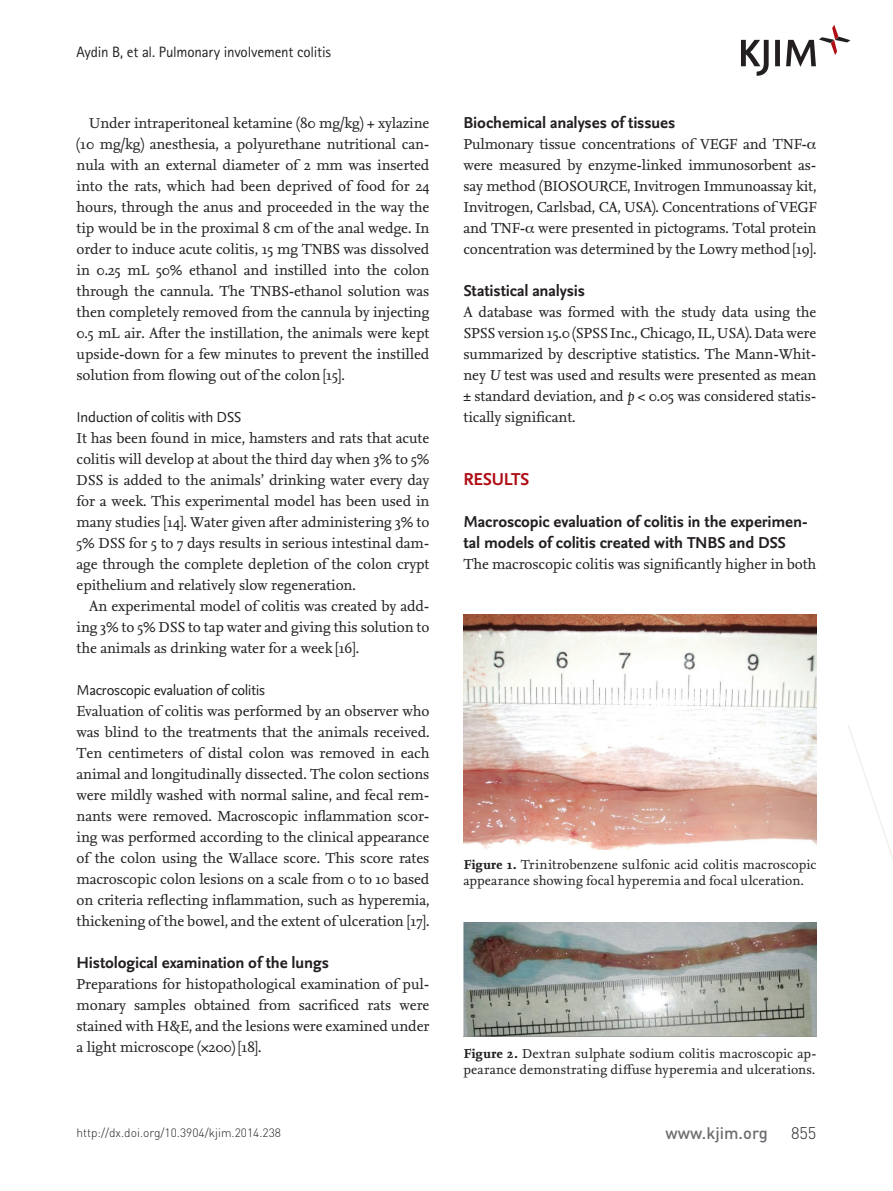
<style>
.page{position:relative;width:893px;height:1191px;background:#fff}
.page>*{position:absolute;margin:0;border:0;box-sizing:border-box;transform-origin:0 0}
.제목1{font:700 18px "Nexus Sans";letter-spacing:-.02em;color:#b00d15}
.제목2{font:700 16.5px/21px "Nexus Sans";letter-spacing:-.01em;color:#231f20}
.t1{font:500 16.5px "DIN Pro";color:#6c6d70}
.t2{font:300 16.5px "DIN Pro";color:#231f20}
.제목밑본문{font:15px/21px "Nexus Serif";letter-spacing:-.015em;color:#231f20;text-align:justify}
.들였쓰기_본문{font:15px/21px "Nexus Serif";letter-spacing:-.01em;color:#231f20;text-align:justify}
.제목3{font:15px "Nexus Sans";letter-spacing:-.025em;color:#231f20}
.t3{font:15px "Rotis Sans Serif Std";letter-spacing:-.015em;color:#231f20}
.그림설명{font:13.5px/16.2px "Nexus Serif";letter-spacing:.005em;color:#231f20}
.t4{font:300 12px "DIN Pro";color:#231f20}
.s1{font-style:italic}
.s2{font-weight:700}
</style>
<div class="page">
<svg style="left:741px;top:25px;width:109px;height:51px"></svg>
<svg style="left:848px;top:725px;width:45px;height:135px"></svg>
<img style="left:463px;top:614px;width:353px;height:235px">
<img style="left:463px;top:922px;width:353px;height:114px">
<p class="t3" style="left:77px;top:43px;width:256px">Aydin B, et al. Pulmonary involvement colitis</p>
<p class="들였쓰기_본문" style="left:77px;top:112px;width:354px;text-indent:13px">Under intraperitoneal ketamine (80 mg/kg) + xylazine (10 mg/kg) anesthesia, a polyurethane nutritional can&shy;nula with an external diameter of 2 mm was inserted into the rats, which had been deprived of food for 24 hours, through the anus and proceeded in the way the tip would be in the proximal 8 cm of the anal wedge. In order to induce acute colitis, 15 mg TNBS was dissolved in 0.25 mL 50% ethanol and instilled into the colon through the cannula. The TNBS-ethanol solution was then completely removed from the cannula by injecting 0.5 mL air. After the instillation, the animals were kept upside-down for a few minutes to prevent the instilled solution from flowing out of the colon [15].</p>
<p class="제목3" style="left:77px;top:407px;width:166px">Induction of colitis with DSS</p>
<p class="제목밑본문" style="left:77px;top:427px;width:354px">It has been found in mice, hamsters and rats that acute colitis will develop at about the third day when 3% to 5% DSS is added to the animals’ drinking water every day for a week. This experimental model has been used in many studies [14]. Water given after administering 3% to 5% DSS for 5 to 7 days results in serious intestinal dam&shy;age through the complete depletion of the colon crypt epithelium and relatively slow regeneration.</p>
<p class="들였쓰기_본문" style="left:77px;top:595px;width:354px;text-indent:13px">An experimental model of colitis was created by add&shy;ing 3% to 5% DSS to tap water and giving this solution to the animals as drinking water for a week [16].</p>
<p class="제목3" style="left:77px;top:680px;width:190px">Macroscopic evaluation of colitis</p>
<p class="제목밑본문" style="left:77px;top:700px;width:354px">Evaluation of colitis was performed by an observer who was blind to the treatments that the animals received.<br>Ten centimeters of distal colon was removed in each animal and longitudinally dissected. The colon sections were mildly washed with normal saline, and fecal rem&shy;nants were removed. Macroscopic inflammation scor&shy;ing was performed according to the clinical appearance of the colon using the Wallace score. This score rates macroscopic colon lesions on a scale from 0 to 10 based on criteria reflecting inflammation, such as hyperemia, thickening of the bowel, and the extent of ulceration [17].</p>
<p class="제목2" style="left:77px;top:951px;width:254px">Histological examination of the lungs</p>
<p class="제목밑본문" style="left:77px;top:973px;width:354px">Preparations for histopathological examination of pul&shy;monary samples obtained from sacrificed rats were stained with H&amp;E, and the lesions were examined under a light microscope (×200) [18].</p>
<p class="제목2" style="left:463px;top:111px;width:213px">Biochemical analyses of tissues</p>
<p class="제목밑본문" style="left:463px;top:133px;width:354px;text-align:left">Pulmonary tissue concentrations of VEGF and TNF&shy;were measured by enzyme-linked immunosorbent as&shy;say method (BIOSOURCE, Invitrogen Immunoassay kit, Invitrogen, Carlsbad, CA, USA). Concentrations of VEGF and TNF- were presented in pictograms. Total protein concentration was determined by the Lowry method[19].</p>
<p class="제목2" style="left:463px;top:279px;width:123px">Statistical analysis</p>
<p class="제목밑본문" style="left:463px;top:301px;width:354px">A database was formed with the study data using the SPSS version 15.0 (SPSS Inc., Chicago, IL, USA). Data were summarized by descriptive statistics. The Mann-Whit&shy;ney <span class="s1">U</span> test was used and results were presented as mean ± standard deviation, and <span class="s1">p</span> &lt; 0.05 was considered statis&shy;tically significant.</p>
<p class="제목1" style="left:463px;top:467px;width:67px">RESULTS</p>
<p class="제목2" style="left:463px;top:510px;width:346px">Macroscopic evaluation of colitis in the experimen&shy;tal models of colitis created with TNBS and DSS</p>
<p class="제목밑본문" style="left:463px;top:553px;width:354px">The macroscopic colitis was significantly higher in both</p>
<p class="그림설명" style="left:463px;top:856px;width:354px"><span class="s2">Figure 1.</span> Trinitrobenzene sulfonic acid colitis macroscopic appearance showing focal hyperemia and focal ulceration.</p>
<p class="그림설명" style="left:463px;top:1045px;width:354px"><span class="s2">Figure 2.</span> Dextran sulphate sodium colitis macroscopic ap&shy;pearance demonstrating diffuse hyperemia and ulcerations.</p>
<p class="t4" style="left:77px;top:1124px;width:206px">http://dx.doi.org/10.3904/kjim.2014.238</p>
<p class="t1" style="left:666px;top:1121px;width:104px">www.kjim.org</p>
<p class="t2" style="left:791px;top:1121px;width:27px">855</p>
</div>
